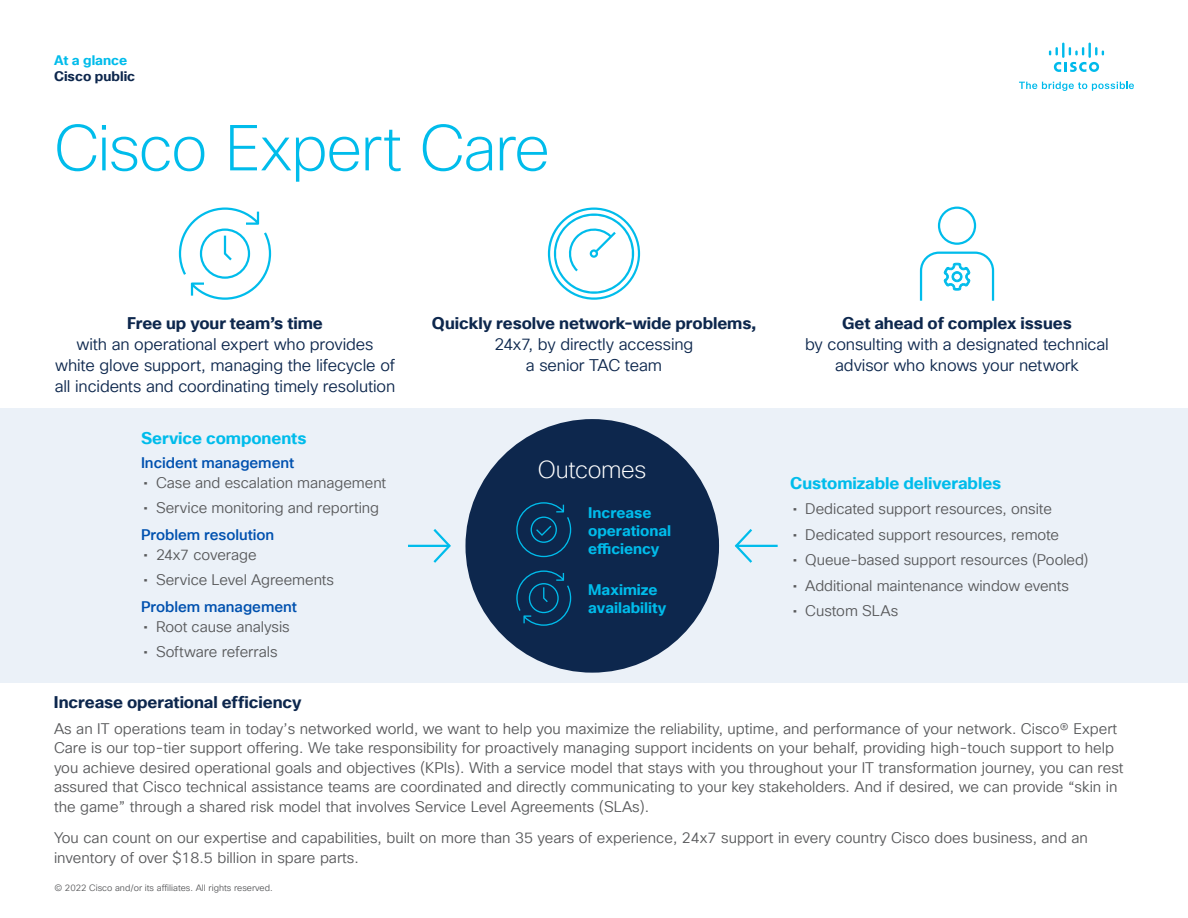
<style>
.page{position:relative;width:1188px;height:918px;background:#fff}
.page>*{position:absolute;margin:0;border:0;box-sizing:border-box;transform-origin:0 0}
.t1{font:200 63px "Cisco Sans TT";letter-spacing:-.025em;color:#00bceb}
.t2{font:200 24px "Cisco Sans TT";letter-spacing:-.015em;color:#fff}
.t3{font:16.5px/21px "Cisco Sans TT Light";letter-spacing:-.01em;color:#0d274d;text-align:center}
.t4{font:700 16.5px "Cisco Sans TT";letter-spacing:-.005em;color:#0d274d}
.t5{font:700 16.5px "Cisco Sans TT";letter-spacing:-.005em;color:#00bceb}
.t6{font:15px/19.5px "Cisco Sans TT Light";color:#58595b}
.t7{font:500 15px "Cisco Sans TT";letter-spacing:-.005em;color:#0051af}
.t8{font:700 15px/18px "Cisco Sans TT";color:#00bceb}
.t9{font:700 13.5px "Cisco Sans TT";color:#0d274d}
.t10{font:700 13.5px "Cisco Sans TT";color:#00bceb}
.t11{font:9px "Cisco Sans TT Light";color:#58595b}
.s1{font-family:"Cisco Sans TT"}
.s2{font-style:inherit}
</style>
<div class="page">
<svg style="left:1019px;top:82px;width:115px;height:9px"></svg>
<svg style="left:1049px;top:43px;width:55px;height:29px"></svg>
<svg style="left:548px;top:207px;width:93px;height:93px"></svg>
<svg style="left:938px;top:207px;width:38px;height:38px"></svg>
<svg style="left:920px;top:252px;width:74px;height:49px"></svg>
<svg style="left:179px;top:207px;width:92px;height:93px"></svg>
<div style="left:0;top:408px;width:1188px;height:274px;background:#ebf1f8"></div>
<div style="left:465px;top:419px;width:254px;height:254px;background:#0d274d;border-radius:50%"></div>
<svg style="left:516px;top:570px;width:55px;height:56px"></svg>
<svg style="left:516px;top:502px;width:55px;height:55px"></svg>
<svg style="left:734px;top:529px;width:21px;height:34px"></svg>
<hr style="left:736px;top:545px;width:42px;height:2px;background:#00bceb">
<svg style="left:431px;top:529px;width:20px;height:34px"></svg>
<hr style="left:408px;top:545px;width:42px;height:2px;background:#00bceb">
<p class="t10" style="left:54px;top:51px;width:75px">At a glance</p>
<p class="t9" style="left:54px;top:67px;width:83px">Cisco public</p>
<h1 class="t1" style="left:54px;top:107px;width:498px">Cisco Expert Care</h1>
<p class="t4" style="left:127px;top:312px;width:197px">Free up your team’s time</p>
<p class="t3" style="left:55px;top:334px;width:342px">with an operational expert who provides white glove support, managing the lifecycle of all incidents and coordinating timely resolution</p>
<p class="t5" style="left:141px;top:427px;width:167px">Service components</p>
<p class="t7" style="left:141px;top:453px;width:155px">Incident management</p>
<p class="t6" style="left:143px;top:473px;width:244px"><span class="s1">•</span> Case and escalation management</p>
<p class="t6" style="left:143px;top:498px;width:237px"><span class="s1">•</span> Service monitoring and reporting</p>
<p class="t7" style="left:141px;top:525px;width:135px">Problem resolution</p>
<p class="t6" style="left:143px;top:545px;width:115px"><span class="s1">•</span> 24x7 coverage</p>
<p class="t6" style="left:143px;top:570px;width:192px"><span class="s1">•</span> Service Level Agreements</p>
<p class="t7" style="left:141px;top:597px;width:157px">Problem management</p>
<p class="t6" style="left:143px;top:617px;width:148px"><span class="s1">•</span> Root cause analysis</p>
<p class="t6" style="left:143px;top:642px;width:136px"><span class="s1">•</span> Software referrals</p>
<p class="t4" style="left:432px;top:312px;width:326px">Quickly resolve network-wide problems,</p>
<p class="t3" style="left:495px;top:334px;width:200px">24x7, by directly accessing a senior TAC team</p>
<h2 class="t2" style="left:538px;top:454px;width:110px">Outcomes</h2>
<p class="t8" style="left:588px;top:504px;width:85px">Increase operational efficiency</p>
<p class="t8" style="left:588px;top:581px;width:80px">Maximize avail<span class="s2">a</span>b<span class="s2">ilit</span>y</p>
<p class="t4" style="left:842px;top:312px;width:231px">Get ahead of complex issues</p>
<p class="t3" style="left:805px;top:334px;width:305px">by consulting with a designated technical advisor who knows your network</p>
<p class="t5" style="left:790px;top:472px;width:213px">Customizable deliverables</p>
<p class="t6" style="left:793px;top:500px;width:261px"><span class="s1">•</span> Dedicated support resources, onsite</p>
<p class="t6" style="left:793px;top:525px;width:268px"><span class="s1">•</span> Dedicated support resources, remote</p>
<p class="t6" style="left:793px;top:551px;width:297px"><span class="s1">•</span> Queue-based support resources (Pooled)</p>
<p class="t6" style="left:793px;top:576px;width:278px"><span class="s1">•</span> Additional maintenance window events</p>
<p class="t6" style="left:793px;top:602px;width:107px"><span class="s1">•</span> Custom SLAs</p>
<p class="t4" style="left:54px;top:692px;width:249px">Increase operational efficiency</p>
<p class="t6" style="left:54px;top:719px;width:1071px">As an IT operations team in today’s networked world, we want to help you maximize the reliability, uptime, and performance of your network. Cisco® Expert Care is our top-tier support offering. We take responsibility for proactively managing support incidents on your behalf, providing high-touch support to help you achieve desired operational goals and objectives (KPIs). With a service model that stays with you throughout your IT transformation journey, you can rest assured that Cisco technical assistance teams are coordinated and directly communicating to your key stakeholders. And if desired, we can provide “skin in the game” through a shared risk model that involves Service Level Agreements (SLAs).</p>
<p class="t6" style="left:54px;top:829px;width:1035px">You can count on our expertise and capabilities, built on more than 35 years of experience, 24x7 support in every country Cisco does business, and an inventory of over $18.5 billion in spare parts.</p>
<p class="t11" style="left:54px;top:882px;width:220px">© 2022 Cisco and/or its affiliates. All rights reserved.</p>
</div>
